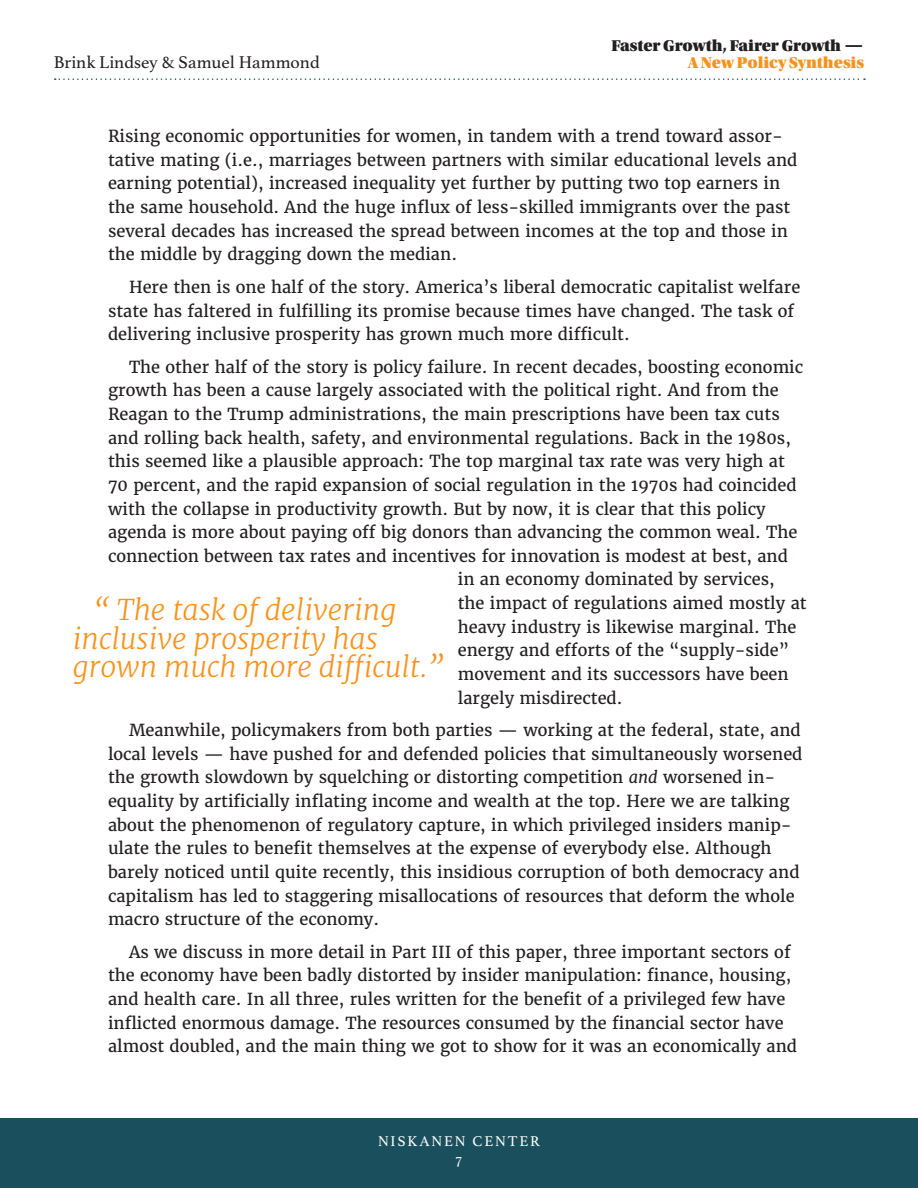
<style>
.page{position:relative;width:918px;height:1188px;background:#fff}
.page>*{position:absolute;margin:0;border:0;box-sizing:border-box;transform-origin:0 0}
.Block_quote{font:italic 300 28.5px/28.5px "Merriweather";color:#f7931d}
.t1{font:18px "Athelas";color:#231f20}
.Body{font:16.5px/23.7px "Merriweather";color:#231f20}
.t2{font:16.5px "Utopia Std Black Headline";color:#231f20}
.t3{font:16.5px "Utopia Std Black Headline";color:#f7931d}
.t4{font:15px "Athelas";letter-spacing:.12em;color:#fff}
.s1{font-family:"Merriweather";font-weight:800}
.s2{font-style:italic}
</style>
<div class="page">
<div style="left:0;top:1119px;width:918px;height:69px;background:#1a505d"></div>
<svg style="left:55px;top:78px;width:810px;height:2px"></svg>
<p class="t2" style="left:611px;top:37px;width:254px">Faster Growth, Fairer Growth <span class="s1">—</span></p>
<p class="t1" style="left:54px;top:52px;width:268px">Brink Lindsey &amp; Samuel Hammond</p>
<p class="t3" style="left:688px;top:54px;width:177px">A New Policy Synthesis</p>
<p class="Body" style="left:108px;top:125px;width:691px">Rising economic opportunities for women, in tandem with a trend toward assor&shy;tative mating (i.e., marriages between partners with similar educational levels and earning potential), increased inequality yet further by putting two top earners in the same household. And the huge influx of less-skilled immigrants over the past several decades has increased the spread between incomes at the top and those in the middle by dragging down the median.</p>
<p class="Body" style="left:108px;top:275px;width:694px;text-indent:21px">Here then is one half of the story. America’s liberal democratic capitalist welfare state has faltered in fulfilling its promise because times have changed. The task of delivering inclusive prosperity has grown much more difficult.</p>
<p class="Body" style="left:129px;top:355px;width:676px">The other half of the story is policy failure. In recent decades, boosting economic</p>
<p class="Body" style="left:108px;top:379px;width:672px">growth has been a cause largely associated with the political right. And from the</p>
<p class="Body" style="left:108px;top:402px;width:673px">Reagan to the Trump administrations, the main prescriptions have been tax cuts</p>
<p class="Body" style="left:108px;top:426px;width:684px">and rolling back health, safety, and environmental regulations. Back in the 1980s,</p>
<p class="Body" style="left:108px;top:450px;width:678px">this seemed like a plausible approach: The top marginal tax rate was very high at</p>
<p class="Body" style="left:108px;top:473px;width:690px">70 percent, and the rapid expansion of social regulation in the 1970s had coincided</p>
<p class="Body" style="left:108px;top:497px;width:659px">with the collapse in productivity growth. But by now, it is clear that this policy</p>
<p class="Body" style="left:108px;top:521px;width:691px">agenda is more about paying off big donors than advancing the common weal. The</p>
<p class="Body" style="left:108px;top:544px;width:681px">connection between tax rates and incentives for innovation is modest at best, and</p>
<p class="Body" style="left:458px;top:568px;width:318px">in an economy dominated by services,</p>
<p class="Body" style="left:458px;top:591px;width:350px">the impact of regulations aimed mostly at</p>
<p class="Body" style="left:458px;top:615px;width:340px">heavy industry is likewise marginal. The</p>
<p class="Body" style="left:458px;top:639px;width:333px">energy and efforts of the “supply-side”</p>
<p class="Body" style="left:458px;top:662px;width:332px">movement and its successors have been</p>
<p class="Body" style="left:458px;top:686px;width:166px">largely misdirected.</p>
<p class="Body" style="left:108px;top:719px;width:696px;text-indent:21px">Meanwhile, policymakers from both parties — working at the federal, state, and local levels — have pushed for and defended policies that simultaneously worsened the growth slowdown by squelching or distorting competition <span class="s2">and</span> worsened in&shy;equality by artificially inflating income and wealth at the top. Here we are talking about the phenomenon of regulatory capture, in which privileged insiders manip&shy;ulate the rules to benefit themselves at the expense of everybody else. Although barely noticed until quite recently, this insidious corruption of both democracy and capitalism has led to staggering misallocations of resources that deform the whole macro structure of the economy.</p>
<p class="Body" style="left:108px;top:940px;width:691px;text-indent:21px">As we discuss in more detail in Part III of this paper, three important sectors of the economy have been badly distorted by insider manipulation: finance, housing, and health care. In all three, rules written for the benefit of a privileged few have inflicted enormous damage. The resources consumed by the financial sector have almost doubled, and the main thing we got to show for it was an economically and</p>
<p class="Block_quote" style="left:73px;top:596px;width:372px;text-indent:21px">“ The task of delivering inclusive prosperity has grown much more difficult.”</p>
<p class="t4" style="left:378px;top:1132px;width:163px">NISKANEN CENTER</p>
<p class="t4" style="left:456px;top:1151px;width:8px">7</p>
</div>
